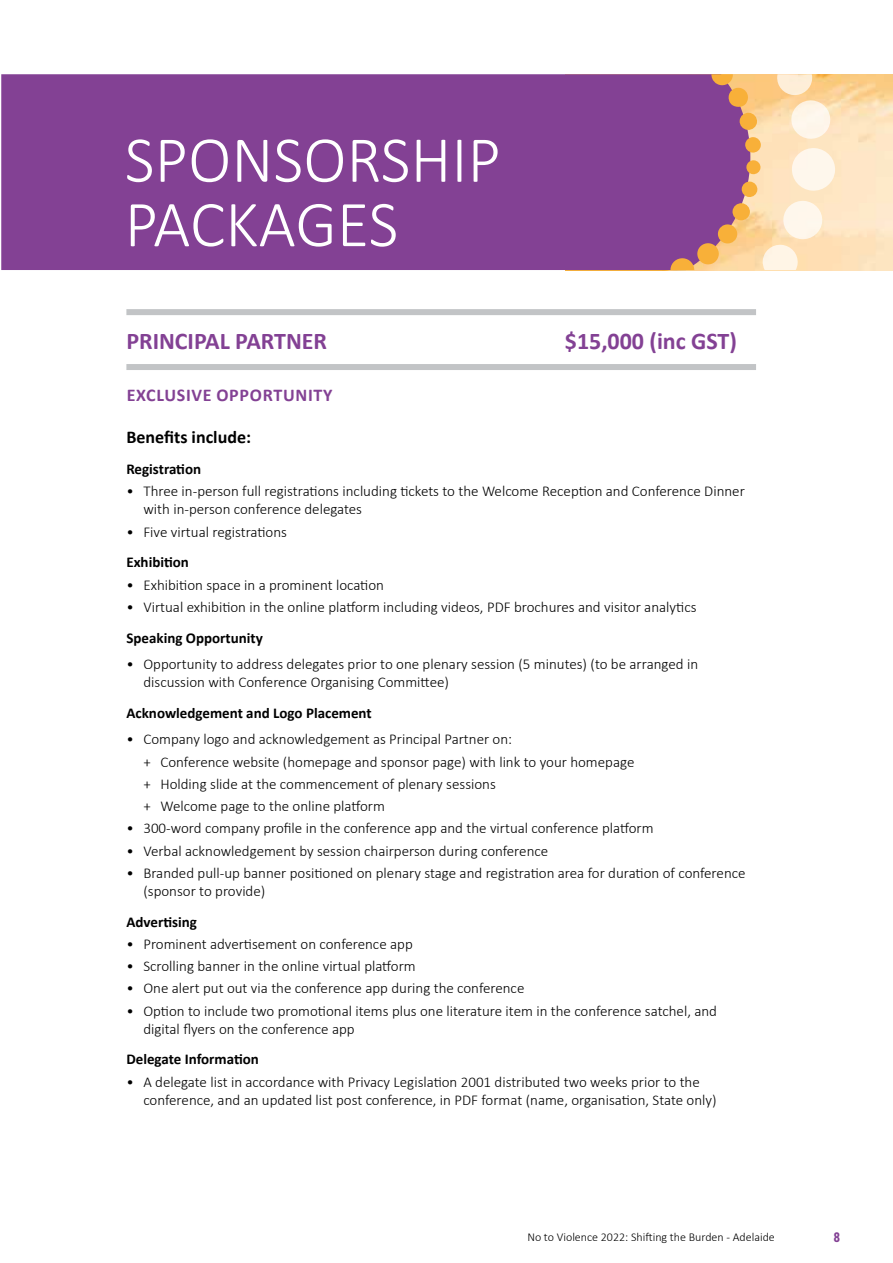
<style>
.page{position:relative;width:893px;height:1263px;background:#fff}
.page>*{position:absolute;margin:0;border:0;box-sizing:border-box;transform-origin:0 0}
.t1{font:300 66px/64.5px "Calibri";color:#fff}
.t2{font:700 24px "Calibri";color:#834194}
.t3{font:700 18px "Calibri";letter-spacing:.04em;color:#834194}
.t4{font:700 18px "Calibri";color:#000}
.t5{font:300 15px/18px "Calibri";color:#000}
.t6{font:700 15px "Calibri";color:#000}
.t7{font:700 13.5px "Roboto Condensed";color:#834194}
.t8{font:300 12px "Calibri";color:#000}
</style>
<div class="page">
<div style="left:126px;top:309px;width:630px;height:6px;background:#c2c4c6"></div>
<div style="left:126px;top:364px;width:630px;height:6px;background:#c2c4c6"></div>
<img style="left:750px;top:74px;width:143px;height:196px">
<div style="left:1px;top:74px;width:749px;height:196px;background:#834194"></div>
<svg style="left:791px;top:147px;width:45px;height:45px;background:#fdf1df"></svg>
<svg style="left:776px;top:74px;width:55px;height:66px;background:#fce3be"></svg>
<svg style="left:762px;top:200px;width:61px;height:70px;background:#fde9cb"></svg>
<svg style="left:711px;top:74px;width:37px;height:33px"></svg>
<div style="left:739px;top:112px;width:18px;height:18px;background:#f8b039;border-radius:50%"></div>
<div style="left:745px;top:137px;width:16px;height:16px;background:#f8b039;border-radius:50%"></div>
<div style="left:746px;top:160px;width:15px;height:14px;background:#f8b039;border-radius:50%"></div>
<svg style="left:670px;top:243px;width:49px;height:27px"></svg>
<div style="left:717px;top:224px;width:21px;height:20px;background:#f8b039;border-radius:50%"></div>
<div style="left:732px;top:203px;width:18px;height:18px;background:#f8b039;border-radius:50%"></div>
<div style="left:741px;top:181px;width:17px;height:16px;background:#f8b039;border-radius:50%"></div>
<h1 class="t1" style="left:125px;top:124px;width:378px">SPONSORSHIP<br>PACKAGES</h1>
<h2 class="t2" style="left:126px;top:326px;width:202px">PRINCIPAL PARTNER</h2>
<h2 class="t2" style="left:565px;top:326px;width:174px">$15,000 (inc GST)</h2>
<p class="t3" style="left:127px;top:384px;width:207px">EXCLUSIVE OPPORTUNITY</p>
<p class="t4" style="left:126px;top:426px;width:126px">Benefits include:</p>
<p class="t6" style="left:126px;top:460px;width:76px">Registration</p>
<p class="t5" style="left:143px;top:482px;width:603px;text-indent:-17px">• Three in-person full registrations including tickets to the Welcome Reception and Conference Dinner with in-person conference delegates</p>
<p class="t5" style="left:126px;top:522px;width:162px">• Five virtual registrations</p>
<p class="t6" style="left:126px;top:553px;width:64px">Exhibition</p>
<p class="t5" style="left:126px;top:575px;width:259px">• Exhibition space in a prominent location</p>
<p class="t5" style="left:126px;top:597px;width:572px">• Virtual exhibition in the online platform including videos, PDF brochures and visitor analytics</p>
<p class="t6" style="left:126px;top:628px;width:138px">Speaking Opportunity</p>
<p class="t5" style="left:143px;top:654px;width:556px;text-indent:-17px">• Opportunity to address delegates prior to one plenary session (5 minutes) (to be arranged in discussion with Conference Organising Committee)</p>
<p class="t6" style="left:126px;top:703px;width:247px">Acknowledgement and Logo Placement</p>
<p class="t5" style="left:143px;top:728px;width:492px;line-height:22.2px;text-indent:-17px">• Company logo and acknowledgement as Principal Partner on:<br>+ Conference website (homepage and sponsor page) with link to your homepage + Holding slide at the commencement of plenary sessions<br>+ Welcome page to the online platform</p>
<p class="t5" style="left:126px;top:819px;width:529px">• 300-word company profile in the conference app and the virtual conference platform</p>
<p class="t5" style="left:126px;top:841px;width:423px">• Verbal acknowledgement by session chairperson during conference</p>
<p class="t5" style="left:143px;top:863px;width:604px;text-indent:-17px">• Branded pull-up banner positioned on plenary stage and registration area for duration of conference (sponsor to provide)</p>
<p class="t6" style="left:126px;top:912px;width:72px">Advertising</p>
<p class="t5" style="left:126px;top:934px;width:288px">• Prominent advertisement on conference app</p>
<p class="t5" style="left:126px;top:956px;width:291px">• Scrolling banner in the online virtual platform</p>
<p class="t5" style="left:126px;top:979px;width:399px">• One alert put out via the conference app during the conference</p>
<p class="t5" style="left:143px;top:1001px;width:575px;text-indent:-17px">• Option to include two promotional items plus one literature item in the conference satchel, and digital flyers on the conference app</p>
<p class="t6" style="left:126px;top:1050px;width:134px">Delegate Information</p>
<p class="t5" style="left:143px;top:1072px;width:575px;text-indent:-17px">• A delegate list in accordance with Privacy Legislation 2001 distributed two weeks prior to the conference, and an updated list post conference, in PDF format (name, organisation, State only)</p>
<p class="t8" style="left:527px;top:1229px;width:249px">No to Violence 2022: Shifting the Burden - Adelaide</p>
<p class="t7" style="left:833px;top:1227px;width:8px">8</p>
</div>
